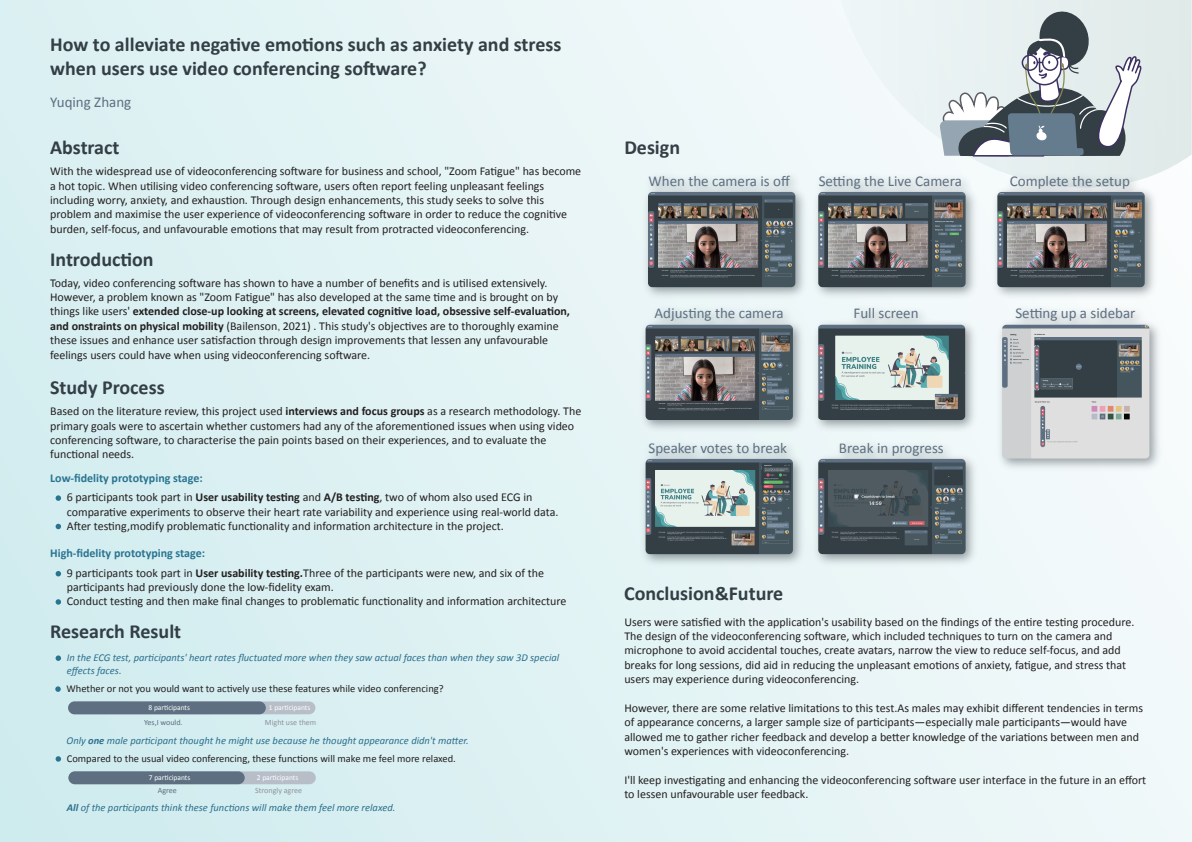
<style>
.page{position:relative;width:1192px;height:842px;background:#fff}
.page>*{position:absolute;margin:0;border:0;box-sizing:border-box;transform-origin:0 0}
.t1{font:700 20px/24px "Calibri";color:#333e45}
.t2{font:15px "Calibri";color:#5d6f81}
.t3{font:12px/14.4px "Calibri";color:#231f20}
.t4{font:700 12px "Calibri";color:#2a7491}
.t5{font:italic 10.5px/12.6px "Calibri";color:#2b6f8d}
.t6{font:10.5px "Calibri";color:#231f20}
.t7{font:8px "Calibri";color:#8e9299}
.t8{font:8px "Calibri";color:#5b6d7e}
.t9{font:7.5px "Calibri";color:#fff}
.s1{font-weight:700}
.s2{font-family:"Adobe Song Std";font-weight:300}
</style>
<div class="page">
<div style="left:0;top:0;width:1192px;height:842px;background:linear-gradient(to right,#d5eef0,#f3f9fa)"></div>
<svg style="left:56px;top:495px;width:5px;height:6px"></svg>
<svg style="left:56px;top:524px;width:5px;height:5px"></svg>
<svg style="left:56px;top:571px;width:5px;height:5px"></svg>
<svg style="left:56px;top:599px;width:5px;height:6px"></svg>
<svg style="left:56px;top:756px;width:5px;height:6px"></svg>
<svg style="left:56px;top:655px;width:5px;height:6px"></svg>
<svg style="left:55px;top:686px;width:6px;height:6px"></svg>
<div style="left:68px;top:701px;width:247px;height:13px;background:#b8bec8;border-radius:6px"></div>
<div style="left:68px;top:701px;width:198px;height:13px;background:#5d6f81;border-radius:6px"></div>
<div style="left:68px;top:771px;width:248px;height:13px;background:#b8bec8;border-radius:6px"></div>
<div style="left:68px;top:771px;width:177px;height:13px;background:#5d6f81;border-radius:6px"></div>
<svg style="left:840px;top:0;width:352px;height:188px"></svg>
<svg style="left:939px;top:8px;width:203px;height:156px;background:#b5bec2"></svg>
<img style="left:636px;top:164px;width:530px;height:406px">
<img style="left:818px;top:192px;width:148px;height:95px">
<img style="left:648px;top:192px;width:147px;height:95px">
<img style="left:997px;top:192px;width:148px;height:95px">
<img style="left:646px;top:325px;width:147px;height:95px">
<img style="left:646px;top:459px;width:147px;height:95px">
<img style="left:818px;top:459px;width:148px;height:95px">
<img style="left:818px;top:325px;width:147px;height:95px">
<img style="left:1002px;top:325px;width:147px;height:133px">
<h1 class="t1" style="left:50px;top:32px;width:513px">How to alleviate negative emotions such as anxiety and stress when users use video conferencing software?</h1>
<p class="t2" style="left:50px;top:92px;width:83px">Yuqing Zhang</p>
<h1 class="t1" style="left:50px;top:136px;width:71px">Abstract</h1>
<p class="t3" style="left:50px;top:164px;width:533px">With the widespread use of videoconferencing software for business and school, "Zoom Fatigue" has become a hot topic. When utilising video conferencing software, users often report feeling unpleasant feelings including worry, anxiety, and exhaustion. Through design enhancements, this study seeks to solve this problem and maximise the user experience of videoconferencing software in order to reduce the cognitive burden, self-focus, and unfavourable emotions that may result from protracted videoconferencing.</p>
<h1 class="t1" style="left:50px;top:248px;width:105px">Introduction</h1>
<p class="t3" style="left:50px;top:275px;width:521px">Today, video conferencing software has shown to have a number of benefits and is utilised extensively.<br>However, a problem known as "Zoom Fatigue" has also developed at the same time and is brought on by things like users' <span class="s1">extended close-up looking at screens, elevated cognitive load, obsessive self-evaluation, and onstraints on physical mobility</span> (Bailenson<span class="s2">,</span> 2021) . This study's objectives are to thoroughly examine these issues and enhance user satisfaction through design improvements that lessen any unfavourable feelings users could have when using videoconferencing software.</p>
<h1 class="t1" style="left:50px;top:375px;width:116px">Study Process</h1>
<p class="t3" style="left:50px;top:404px;width:533px">Based on the literature review, this project used <span class="s1">interviews and focus groups</span> as a research methodology. The primary goals were to ascertain whether customers had any of the aforementioned issues when using video conferencing software, to characterise the pain points based on their experiences, and to evaluate the functional needs.</p>
<p class="t3" style="left:67px;top:490px;width:493px">6 participants took part in <span class="s1">User usability testing</span> and <span class="s1">A/B testing</span>, two of whom also used ECG in comparative experiments to observe their heart rate variability and experience using real-world data.<br>After testing,modify problematic functionality and information architecture in the project.</p>
<p class="t3" style="left:67px;top:565px;width:501px">9 participants took part in <span class="s1">User usability testing.</span>Three of the participants were new, and six of the participants had previously done the low-fidelity exam.<br>Conduct testing and then make final changes to problematic functionality and information architecture</p>
<p class="t4" style="left:50px;top:470px;width:154px">Low-fidelity prototyping stage:</p>
<p class="t4" style="left:50px;top:545px;width:156px">High-fidelity prototyping stage:</p>
<h1 class="t1" style="left:50px;top:620px;width:133px">Research Result</h1>
<p class="t5" style="left:67px;top:651px;width:494px">In the ECG test, participants' heart rates fluctuated more when they saw actual faces than when they saw 3D special effects faces.</p>
<p class="t6" style="left:67px;top:682px;width:379px">Whether or not you would want to actively use these features while video conferencing?</p>
<p class="t9" style="left:149px;top:703px;width:43px">8 participants</p>
<p class="t9" style="left:269px;top:703px;width:43px">1 participants</p>
<p class="t8" style="left:144px;top:717px;width:40px">Yes,I would.</p>
<p class="t7" style="left:265px;top:717px;width:53px">Might use them</p>
<p class="t5" style="left:67px;top:734px;width:404px">Only <span class="s1">one</span> male participant thought he might use because he thought appearance didn't matter.</p>
<p class="t6" style="left:67px;top:752px;width:391px">Compared to the usual video conferencing, these functions will make me feel more relaxed.</p>
<p class="t9" style="left:149px;top:772px;width:43px">7 participants</p>
<p class="t9" style="left:257px;top:772px;width:43px">2 participants</p>
<p class="t8" style="left:158px;top:786px;width:21px">Agree</p>
<p class="t7" style="left:255px;top:786px;width:48px">Strongly agree</p>
<p class="t5" style="left:67px;top:801px;width:330px"><span class="s1">All</span> of the participants think these functions will make them feel more relaxed.</p>
<h1 class="t1" style="left:624px;top:136px;width:57px">Design</h1>
<p class="t2" style="left:648px;top:171px;width:143px">When the camera is off</p>
<p class="t2" style="left:819px;top:171px;width:145px">Setting the Live Camera</p>
<p class="t2" style="left:1010px;top:171px;width:122px">Complete the setup</p>
<p class="t2" style="left:655px;top:304px;width:131px">Adjusting the camera</p>
<p class="t2" style="left:854px;top:304px;width:67px">Full screen</p>
<p class="t2" style="left:648px;top:438px;width:140px">Speaker votes to break</p>
<p class="t2" style="left:839px;top:438px;width:106px">Break in progress</p>
<h1 class="t1" style="left:624px;top:582px;width:161px">Conclusion&amp;Future</h1>
<p class="t2" style="left:1015px;top:304px;width:122px">Setting up a sidebar</p>
<p class="t3" style="left:624px;top:614px;width:512px">Users were satisfied with the application's usability based on the findings of the entire testing procedure.<br>The design of the videoconferencing software, which included techniques to turn on the camera and microphone to avoid accidental touches, create avatars, narrow the view to reduce self-focus, and add breaks for long sessions, did aid in reducing the unpleasant emotions of anxiety, fatigue, and stress that users may experience during videoconferencing.</p>
<p class="t3" style="left:624px;top:701px;width:520px">However, there are some relative limitations to this test.As males may exhibit different tendencies in terms of appearance concerns, a larger sample size of participants—especially male participants—would have allowed me to gather richer feedback and develop a better knowledge of the variations between men and women's experiences with videoconferencing.</p>
<p class="t3" style="left:624px;top:773px;width:523px">I'll keep investigating and enhancing the videoconferencing software user interface in the future in an effort to lessen unfavourable user feedback.</p>
</div>
